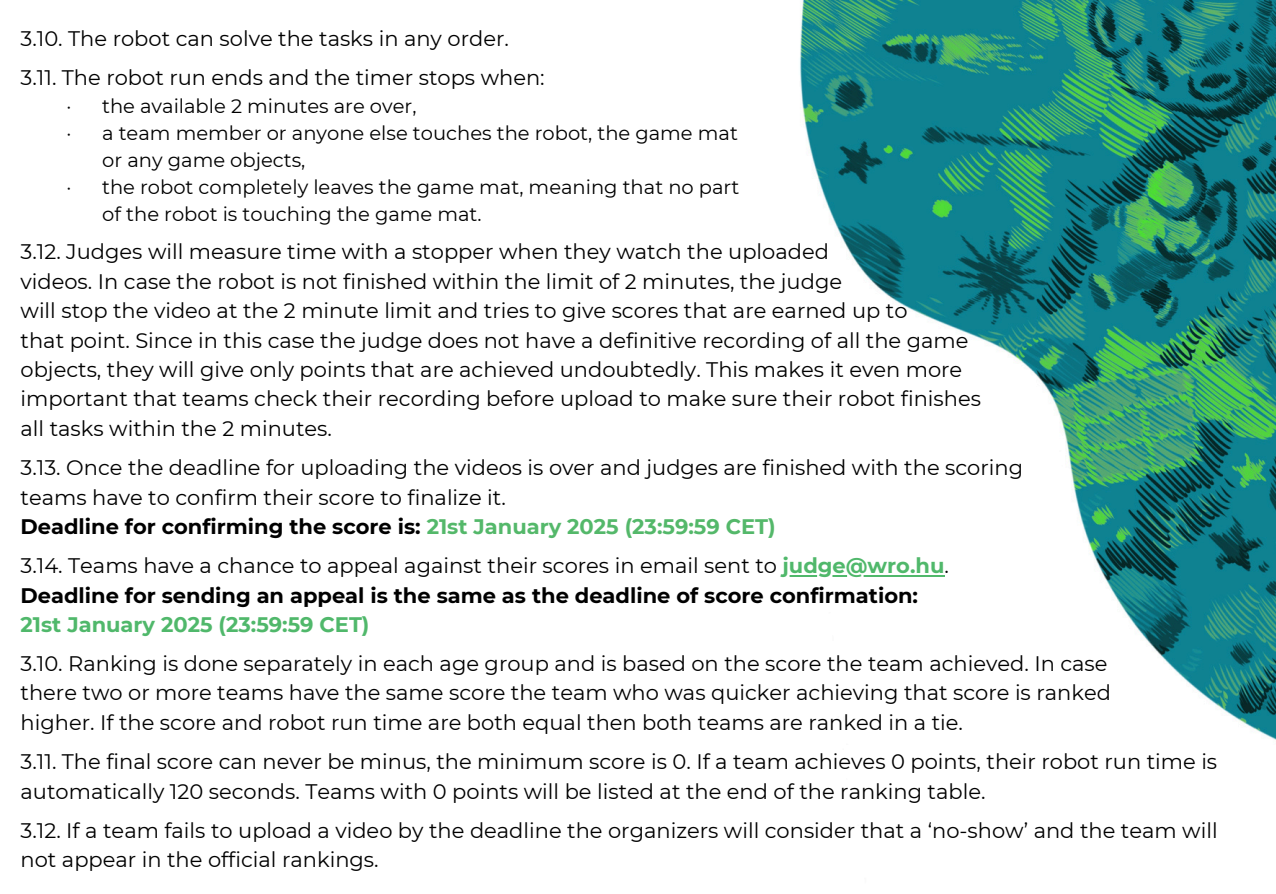
<style>
.page{position:relative;width:1276px;height:894px;background:#fff}
.page>*{position:absolute;margin:0;border:0;box-sizing:border-box;transform-origin:0 0}
.t1{font:21px/29.4px "Montserrat";color:#000}
.t2{font:700 21px/29.4px "Montserrat";color:#000}
.t3{font:19.5px "Montserrat";color:#000}
.s1{font-weight:700}
.s2{font-weight:700;color:#54b86a}
.s3{font-weight:700;color:#50b86b}
.s4{color:#50b86b}
</style>
<div class="page">
<img style="left:789px;top:0;width:487px;height:740px">
<hr style="left:782px;top:574px;width:162px;height:2px;background:#50b86b">
<p class="t1" style="left:21px;top:24px;width:490px">3.10. The robot can solve the tasks in any order.</p>
<h1 class="t1" style="left:21px;top:63px;width:526px">3.11. The robot run ends and the timer stops when:</h1>
<h1 class="t3" style="left:67px;top:94px;width:351px">· the available 2 minutes are over,</h1>
<h1 class="t3" style="left:67px;top:121px;width:673px">· a team member or anyone else touches the robot, the game mat</h1>
<h1 class="t3" style="left:102px;top:148px;width:205px">or any game objects,</h1>
<h1 class="t3" style="left:67px;top:175px;width:674px">· the robot completely leaves the game mat, meaning that no part</h1>
<h1 class="t3" style="left:102px;top:202px;width:381px">of the robot is touching the game mat.</h1>
<h1 class="t1" style="left:21px;top:237px;width:962px">3.12. Judges will measure time with a stopper when they watch the uploaded<br>videos. In case the robot is not finished within the limit of 2 minutes, the judge<br>will stop the video at the 2 minute limit and tries to give scores that are earned up to<br>that point. Since in this case the judge does not have a definitive recording of all the game objects, they will give only points that are achieved undoubtedly. This makes it even more important that teams check their recording before upload to make sure their robot finishes all tasks within the 2 minutes.</h1>
<h1 class="t1" style="left:21px;top:453px;width:1004px">3.13. Once the deadline for uploading the videos is over and judges are finished with the scoring teams have to confirm their score to finalize it.<br><span class="s1">Deadline for confirming the score is:</span> <span class="s2">21st January 2025 (23:59:59 CET)</span></h1>
<h1 class="t1" style="left:21px;top:551px;width:930px">3.14. Teams have a chance to appeal against their scores in email sent to <span class="s3">judge@wro.hu</span>.</h1>
<h1 class="t2" style="left:21px;top:580px;width:899px">Deadline for sending an appeal is the same as the deadline of score confirmation:<br><span class="s4">21st January 2025 (23:59:59 CET)</span></h1>
<h1 class="t1" style="left:21px;top:648px;width:1092px">3.10. Ranking is done separately in each age group and is based on the score the team achieved. In case there two or more teams have the same score the team who was quicker achieving that score is ranked higher. If the score and robot run time are both equal then both teams are ranked in a tie.</h1>
<h1 class="t1" style="left:21px;top:746px;width:1198px">3.11. The final score can never be minus, the minimum score is 0. If a team achieves 0 points, their robot run time is automatically 120 seconds. Teams with 0 points will be listed at the end of the ranking table.</h1>
<h1 class="t1" style="left:21px;top:815px;width:1198px">3.12. If a team fails to upload a video by the deadline the organizers will consider that a ‘no-show’ and the team will not appear in the official rankings.</h1>
</div>
